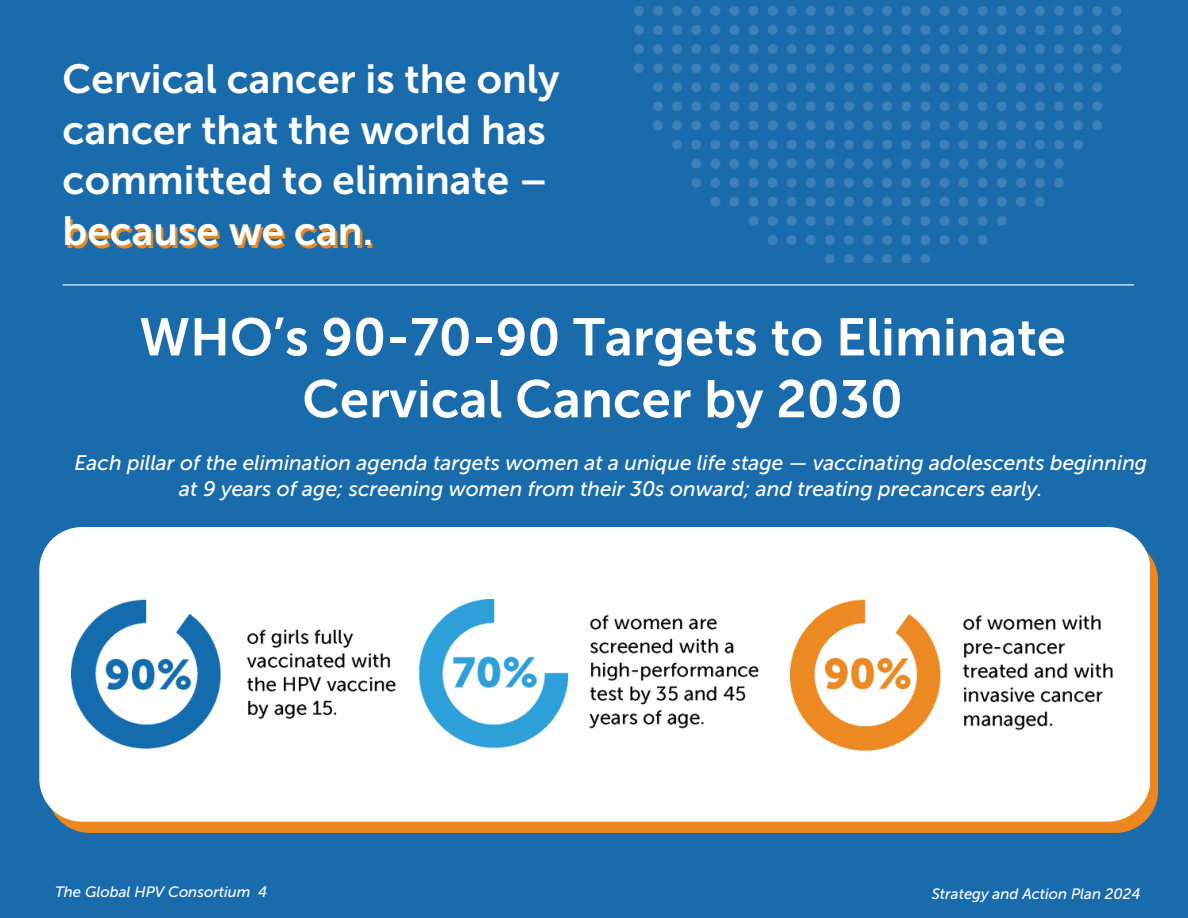
<style>
.page{position:relative;width:1188px;height:918px;background:#196bac}
.page>*{position:absolute;margin:0;border:0;box-sizing:border-box;transform-origin:0 0}
.t1{font:52.5px/61.8px "Museo Sans 700";color:#fff;text-align:center}
.t2{font:40.5px/50.7px "Museo Sans 700";color:#fff}
.t3{font:italic 21px/25.8px "Museo Sans 500";color:#fff;text-align:center}
.t4{font:italic 15px "Museo Sans 500";color:#fff}
</style>
<div class="page">
<svg style="left:61px;top:556px;width:1097px;height:277px;background:#e38622"></svg>
<div style="left:39px;top:527px;width:1111px;height:295px;background:#fff"></div>
<img style="left:72px;top:599px;width:325px;height:150px">
<img style="left:419px;top:599px;width:350px;height:150px">
<img style="left:790px;top:599px;width:344px;height:151px">
<img style="left:634px;top:6px;width:486px;height:256px">
<hr style="left:63px;top:284px;width:1071px;height:1px;background:#fff">
<p class="t2" style="left:63px;top:54px;width:498px">Cervical cancer is the only cancer that the world has committed to eliminate – because we can.</p>
<h3 class="t1" style="left:139px;top:307px;width:928px">WHO’s 90-70-90 Targets to Eliminate<br>Cervical Cancer by 2030</h3>
<p class="t3" style="left:75px;top:450px;width:1074px">Each pillar of the elimination agenda targets women at a unique life stage — vaccinating adolescents beginning at 9 years of age; screening women from their 30s onward; and treating precancers early.</p>
<p class="t4" style="left:55px;top:883px;width:214px">The Global HPV Consortium 4</p>
<p class="t4" style="left:932px;top:884px;width:210px">Strategy and Action Plan 2024</p>
</div>
